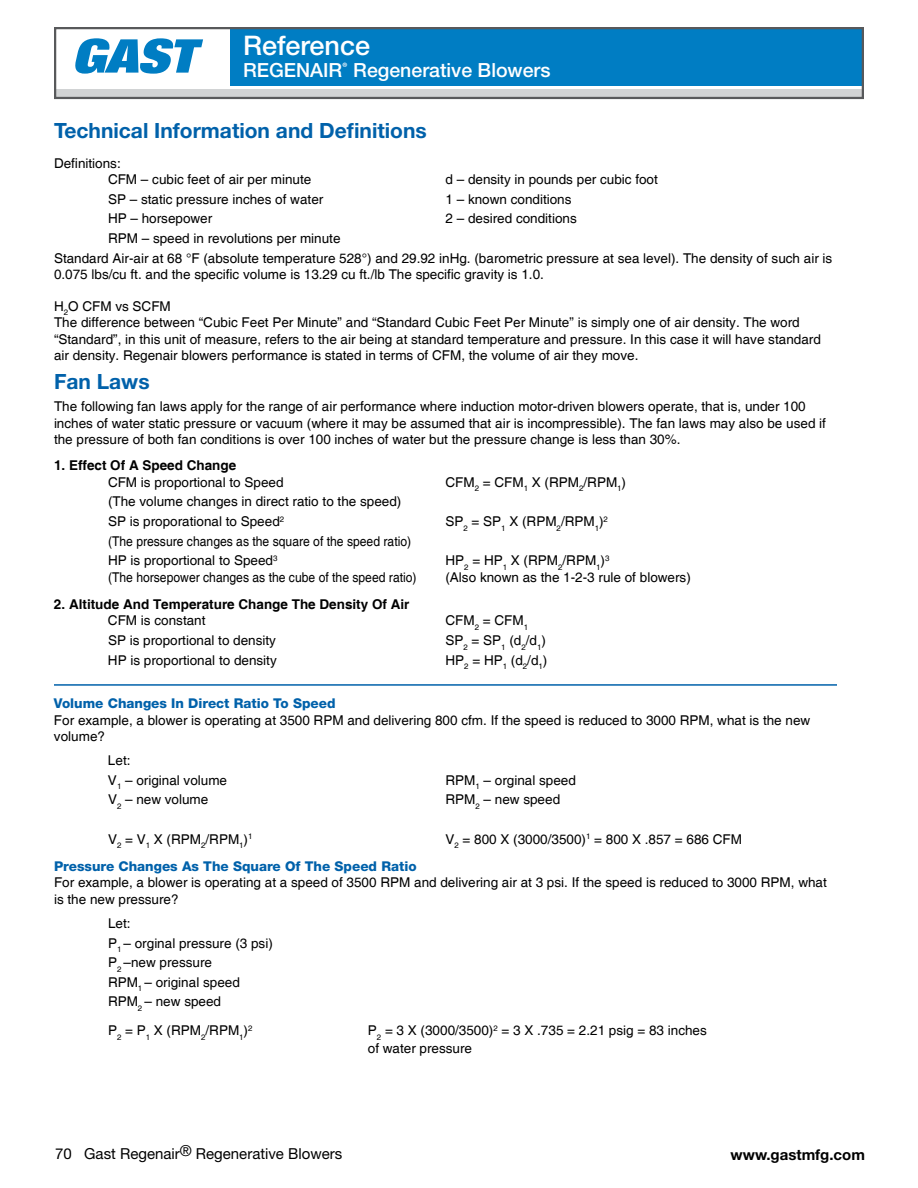
<style>
.page{position:relative;width:918px;height:1188px;background:#fff}
.page>*{position:absolute;margin:0;border:0;box-sizing:border-box;transform-origin:0 0}
.t1{font:500 27px "Helvetica Neue";color:#fff}
.t2{font:700 21px "Helvetica Neue";color:#0061aa}
.t3{font:500 19.5px "Helvetica Neue";color:#fff}
.t4{font:15.15px "Helvetica Neue";color:#000}
.t5{font:700 15px "Helvetica Neue";color:#000}
.t6{font:13.5px/16.5px "Helvetica";color:#000}
.t7{font:13.5px/19.6px "Helvetica";color:#000;scale:.9 1}
.t8{font:800 13.5px "Helvetica Neue";color:#0061aa}
.t9{font:700 13.5px "Helvetica";color:#000}
.s1{font-size:15px}
</style>
<div class="page">
<div style="left:230px;top:28px;width:633px;height:57px;background:#007dc3"></div>
<div style="left:55px;top:90px;width:808px;height:7px;background:#d1d3d4"></div>
<svg style="left:75px;top:38px;width:128px;height:36px"></svg>
<div style="left:54px;top:27px;width:810px;height:72px;border:2px solid #58595b"></div>
<hr style="left:54px;top:684px;width:783px;height:2px;background:#0061aa">
<h1 class="t1" style="left:243px;top:29px;width:129px">Reference</h1>
<h3 class="t3" style="left:243px;top:59px;width:309px">REGENAIR<sup>®</sup> Regenerative Blowers</h3>
<h2 class="t2" style="left:54px;top:117px;width:374px">Technical Information and Definitions</h2>
<p class="t6" style="left:108px;top:155px;width:205px;text-indent:-54px">Definitions:<br>CFM – cubic feet of air per minute</p>
<p class="t6" style="left:446px;top:172px;width:214px">d – density in pounds per cubic foot</p>
<p class="t6" style="left:108px;top:191px;width:217px">SP – static pressure inches of water</p>
<p class="t6" style="left:446px;top:191px;width:128px">1 – known conditions</p>
<p class="t6" style="left:108px;top:211px;width:106px">HP – horsepower</p>
<p class="t6" style="left:446px;top:211px;width:133px">2 – desired conditions</p>
<p class="t6" style="left:54px;top:229px;width:780px;line-height:19.6px;text-indent:54px">RPM – speed in revolutions per minute<br>Standard Air-air at 68 °F (absolute temperature 528°) and 29.92 inHg. (barometric pressure at sea level). The density of such air is</p>
<p class="t6" style="left:54px;top:267px;width:491px">0.075 lbs/cu ft. and the specific volume is 13.29 cu ft./lb The specific gravity is 1.0.</p>
<p class="t6" style="left:54px;top:298px;width:768px">H<sub>2</sub>O CFM vs SCFM<br>The difference between “Cubic Feet Per Minute” and “Standard Cubic Feet Per Minute” is simply one of air density. The word “Standard”, in this unit of measure, refers to the air being at standard temperature and pressure. In this case it will have standard air density. Regenair blowers performance is stated in terms of CFM, the volume of air they move.</p>
<h2 class="t2" style="left:54px;top:368px;width:97px">Fan Laws</h2>
<p class="t6" style="left:54px;top:399px;width:774px">The following fan laws apply for the range of air performance where induction motor-driven blowers operate, that is, under 100 inches of water static pressure or vacuum (where it may be assumed that air is incompressible). The fan laws may also be used if the pressure of both fan conditions is over 100 inches of water but the pressure change is less than 30%.</p>
<p class="t9" style="left:54px;top:457px;width:184px">1. Effect Of A Speed Change</p>
<p class="t6" style="left:108px;top:474px;width:177px">CFM is proportional to Speed</p>
<p class="t6" style="left:446px;top:474px;width:182px">CFM<sub>2</sub> = CFM<sub>1</sub> X (RPM<sub>2</sub>/RPM<sub>1</sub>)</p>
<p class="t6" style="left:108px;top:492px;width:295px;line-height:19.6px">(The volume changes in direct ratio to the speed)<br>SP is proporational to Speed<sup>2</sup></p>
<p class="t6" style="left:445px;top:514px;width:164px">SP<sub>2</sub> = SP<sub>1</sub> X (RPM<sub>2</sub>/RPM<sub>1</sub>)<sup>2</sup></p>
<p class="t7" style="left:108px;top:532px;width:338px">(The pressure changes as the square of the speed ratio)<br>HP is proportional to Speed<sup>3</sup></p>
<p class="t6" style="left:445px;top:553px;width:166px">HP<sub>2</sub> = HP<sub>1</sub> X (RPM<sub>2</sub>/RPM<sub>1</sub>)<sup>3</sup></p>
<p class="t7" style="left:108px;top:568px;width:344px">(The horsepower changes as the cube of the speed ratio)</p>
<p class="t6" style="left:445px;top:569px;width:247px">(Also known as the 1-2-3 rule of blowers)</p>
<p class="t9" style="left:54px;top:596px;width:357px">2. Altitude And Temperature Change The Density Of Air</p>
<p class="t6" style="left:108px;top:613px;width:99px">CFM is constant</p>
<p class="t6" style="left:445px;top:613px;width:84px">CFM<sub>2</sub> = CFM<sub>1</sub></p>
<p class="t6" style="left:108px;top:633px;width:170px">SP is proportional to density</p>
<p class="t6" style="left:446px;top:633px;width:102px">SP<sub>2</sub> = SP<sub>1</sub> (d<sub>2</sub>/d<sub>1</sub>)</p>
<p class="t6" style="left:108px;top:652px;width:170px">HP is proportional to density</p>
<p class="t6" style="left:445px;top:652px;width:103px">HP<sub>2</sub> = HP<sub>1</sub> (d<sub>2</sub>/d<sub>1</sub>)</p>
<p class="t8" style="left:54px;top:695px;width:283px">Volume Changes In Direct Ratio To Speed</p>
<p class="t6" style="left:54px;top:712px;width:758px">For example, a blower is operating at 3500 RPM and delivering 800 cfm. If the speed is reduced to 3000 RPM, what is the new volume?</p>
<p class="t6" style="left:108px;top:751px;width:121px;line-height:19.6px">Let:<br>V<sub>1</sub> – original volume</p>
<p class="t6" style="left:446px;top:772px;width:132px">RPM<sub>1</sub> – orginal speed</p>
<p class="t6" style="left:108px;top:792px;width:102px">V<sub>2</sub> – new volume</p>
<p class="t6" style="left:446px;top:792px;width:116px">RPM<sub>2</sub> – new speed</p>
<p class="t6" style="left:108px;top:831px;width:146px">V<sub>2</sub> = V<sub>1</sub> X (RPM<sub>2</sub>/RPM<sub>1</sub>)<sup>1</sup></p>
<p class="t6" style="left:445px;top:831px;width:298px">V<sub>2</sub> = 800 X (3000/3500)<sup>1</sup> = 800 X .857 = 686 CFM</p>
<p class="t8" style="left:54px;top:858px;width:364px">Pressure Changes As The Square Of The Speed Ratio</p>
<p class="t6" style="left:54px;top:875px;width:774px">For example, a blower is operating at a speed of 3500 RPM and delivering air at 3 psi. If the speed is reduced to 3000 RPM, what is the new pressure?</p>
<p class="t6" style="left:108px;top:914px;width:166px;line-height:19.6px">Let:<br>P<sub>1</sub> – orginal pressure (3 psi)<br>P<sub>2</sub> –new pressure<br>RPM<sub>1</sub> – original speed<br>RPM<sub>2</sub> – new speed</p>
<p class="t6" style="left:108px;top:1023px;width:146px">P<sub>2</sub> = P<sub>1</sub> X (RPM<sub>2</sub>/RPM<sub>1</sub>)<sup>2</sup></p>
<p class="t6" style="left:368px;top:1022px;width:340px;line-height:18px">P<sub>2</sub> = 3 X (3000/3500)<sup>2</sup> = 3 X .735 = 2.21 psig = 83 inches of water pressure</p>
<p class="t4" style="left:55px;top:1145px;width:289px"><span class="s1">70</span> Gast Regenair® Regenerative Blowers</p>
<p class="t5" style="left:731px;top:1145px;width:136px">www.gastmfg.com</p>
</div>
